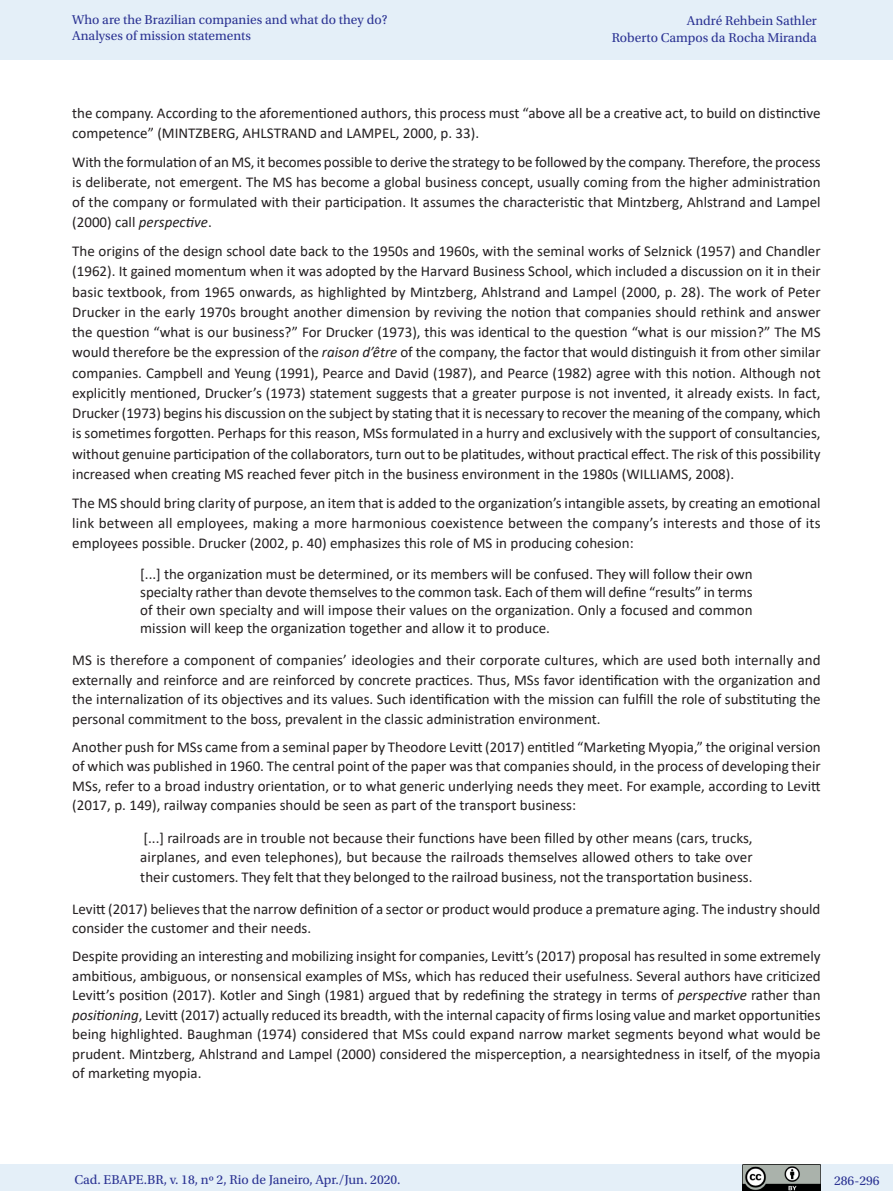
<style>
.page{position:relative;width:893px;height:1191px;background:#fff}
.page>*{position:absolute;margin:0;border:0;box-sizing:border-box;transform-origin:0 0}
._06_0_texto{font:15px/20.2px "Calibri";color:#231f20;text-align:justify}
._06_2_citação{font:15px/18px "Calibri";color:#231f20;text-align:justify}
.t1{font:13.5px/16.5px "Utopia Std";color:#2b3393}
.s1{font-style:italic}
</style>
<div class="page">
<div style="left:0;top:0;width:893px;height:60px;background:#e4eff8"></div>
<div style="left:0;top:1164px;width:893px;height:27px;background:#e4eff8"></div>
<img style="left:743px;top:1164px;width:78px;height:27px">
<p class="t1" style="left:72px;top:11px;width:317px">Who are the Brazilian companies and what do they do?<br>Analyses of mission statements</p>
<p class="t1" style="left:612px;top:13px;width:207px;text-align:right">André Rehbein Sathler<br>Roberto Campos da Rocha Miranda</p>
<p class="_06_0_texto" style="left:72px;top:102px;width:750px">the company. According to the aforementioned authors, this process must “above all be a creative act, to build on distinctive competence” (MINTZBERG, AHLSTRAND and LAMPEL, 2000, p. 33).</p>
<p class="_06_0_texto" style="left:72px;top:151px;width:750px">With the formulation of an MS, it becomes possible to derive the strategy to be followed by the company. Therefore, the process is deliberate, not emergent. The MS has become a global business concept, usually coming from the higher administration of the company or formulated with their participation. It assumes the characteristic that Mintzberg, Ahlstrand and Lampel (2000) call <span class="s1">perspective</span>.</p>
<p class="_06_0_texto" style="left:72px;top:241px;width:750px">The origins of the design school date back to the 1950s and 1960s, with the seminal works of Selznick (1957) and Chandler (1962). It gained momentum when it was adopted by the Harvard Business School, which included a discussion on it in their basic textbook, from 1965 onwards, as highlighted by Mintzberg, Ahlstrand and Lampel (2000, p. 28). The work of Peter Drucker in the early 1970s brought another dimension by reviving the notion that companies should rethink and answer the question “what is our business?” For Drucker (1973), this was identical to the question “what is our mission?” The MS would therefore be the expression of the <span class="s1">raison d’être</span> of the company, the factor that would distinguish it from other similar companies. Campbell and Yeung (1991), Pearce and David (1987), and Pearce (1982) agree with this notion. Although not explicitly mentioned, Drucker’s (1973) statement suggests that a greater purpose is not invented, it already exists. In fact, Drucker (1973) begins his discussion on the subject by stating that it is necessary to recover the meaning of the company, which is sometimes forgotten. Perhaps for this reason, MSs formulated in a hurry and exclusively with the support of consultancies, without genuine participation of the collaborators, turn out to be platitudes, without practical effect. The risk of this possibility increased when creating MS reached fever pitch in the business environment in the 1980s (WILLIAMS, 2008).</p>
<p class="_06_0_texto" style="left:72px;top:492px;width:750px">The MS should bring clarity of purpose, an item that is added to the organization’s intangible assets, by creating an emotional link between all employees, making a more harmonious coexistence between the company’s interests and those of its employees possible. Drucker (2002, p. 40) emphasizes this role of MS in producing cohesion:</p>
<p class="_06_2_citação" style="left:140px;top:564px;width:614px">[...] the organization must be determined, or its members will be confused. They will follow their own specialty rather than devote themselves to the common task. Each of them will define “results” in terms of their own specialty and will impose their values on the organization. Only a focused and common mission will keep the organization together and allow it to produce.</p>
<p class="_06_0_texto" style="left:72px;top:650px;width:750px;line-height:19.5px">MS is therefore a component of companies’ ideologies and their corporate cultures, which are used both internally and externally and reinforce and are reinforced by concrete practices. Thus, MSs favor identification with the organization and the internalization of its objectives and its values. Such identification with the mission can fulfill the role of substituting the personal commitment to the boss, prevalent in the classic administration environment.</p>
<p class="_06_0_texto" style="left:72px;top:736px;width:750px;line-height:19.5px">Another push for MSs came from a seminal paper by Theodore Levitt (2017) entitled “Marketing Myopia,” the original version of which was published in 1960. The central point of the paper was that companies should, in the process of developing their MSs, refer to a broad industry orientation, or to what generic underlying needs they meet. For example, according to Levitt (2017, p. 149), railway companies should be seen as part of the transport business:</p>
<p class="_06_2_citação" style="left:140px;top:827px;width:614px;line-height:19.5px">[...] railroads are in trouble not because their functions have been filled by other means (cars, trucks, airplanes, and even telephones), but because the railroads themselves allowed others to take over their customers. They felt that they belonged to the railroad business, not the transportation business.</p>
<p class="_06_0_texto" style="left:72px;top:898px;width:750px;line-height:19.5px">Levitt (2017) believes that the narrow definition of a sector or product would produce a premature aging. The industry should consider the customer and their needs.</p>
<p class="_06_0_texto" style="left:72px;top:946px;width:750px;line-height:19.5px">Despite providing an interesting and mobilizing insight for companies, Levitt’s (2017) proposal has resulted in some extremely ambitious, ambiguous, or nonsensical examples of MSs, which has reduced their usefulness. Several authors have criticized Levitt’s position (2017). Kotler and Singh (1981) argued that by redefining the strategy in terms of <span class="s1">perspective</span> rather than <span class="s1">positioning</span>, Levitt (2017) actually reduced its breadth, with the internal capacity of firms losing value and market opportunities being highlighted. Baughman (1974) considered that MSs could expand narrow market segments beyond what would be prudent. Mintzberg, Ahlstrand and Lampel (2000) considered the misperception, a nearsightedness in itself, of the myopia of marketing myopia.</p>
<p class="t1" style="left:74px;top:1171px;width:328px">Cad. EBAPE.BR, v. 18, nº 2, Rio de Janeiro, Apr./Jun. 2020.</p>
<p class="t1" style="left:834px;top:1172px;width:47px">286-296</p>
</div>
